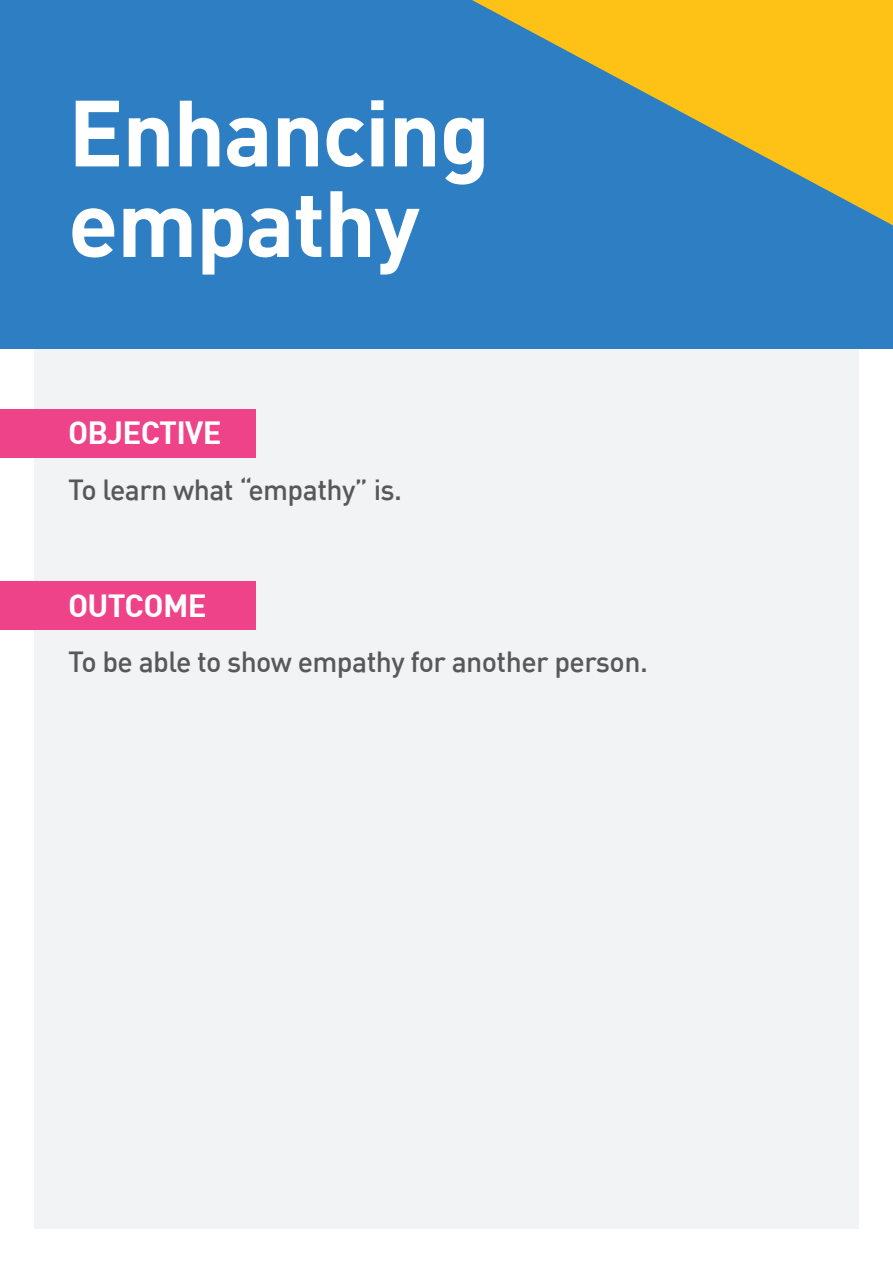
<style>
.page{position:relative;width:893px;height:1263px;background:#fff}
.page>*{position:absolute;margin:0;border:0;box-sizing:border-box;transform-origin:0 0}
.t1{font:700 92.25px/90.6px "DIN";letter-spacing:-.02em;color:#fff}
.t2{font:700 31.35px "DIN";letter-spacing:-.02em;color:#fff}
.t3{font:500 28.5px "DIN";letter-spacing:-.02em;color:#57585a}
</style>
<div class="page">
<div style="left:34px;top:34px;width:825px;height:1195px;background:#f2f3f4"></div>
<div style="left:0;top:0;width:893px;height:349px;background:#2d7ec2"></div>
<div style="left:0;top:409px;width:255px;height:49px;background:#ee4389"></div>
<svg style="left:472px;top:0;width:421px;height:225px"></svg>
<div style="left:0;top:582px;width:255px;height:48px;background:#ee4389"></div>
<p class="t1" style="left:68px;top:84px;width:424px">Enhancing empathy</p>
<p class="t2" style="left:68px;top:412px;width:155px">OBJECTIVE</p>
<p class="t3" style="left:68px;top:472px;width:336px">To learn what “empathy” is.</p>
<p class="t2" style="left:68px;top:585px;width:140px">OUTCOME</p>
<p class="t3" style="left:68px;top:643px;width:581px">To be able to show empathy for another person.</p>
</div>
